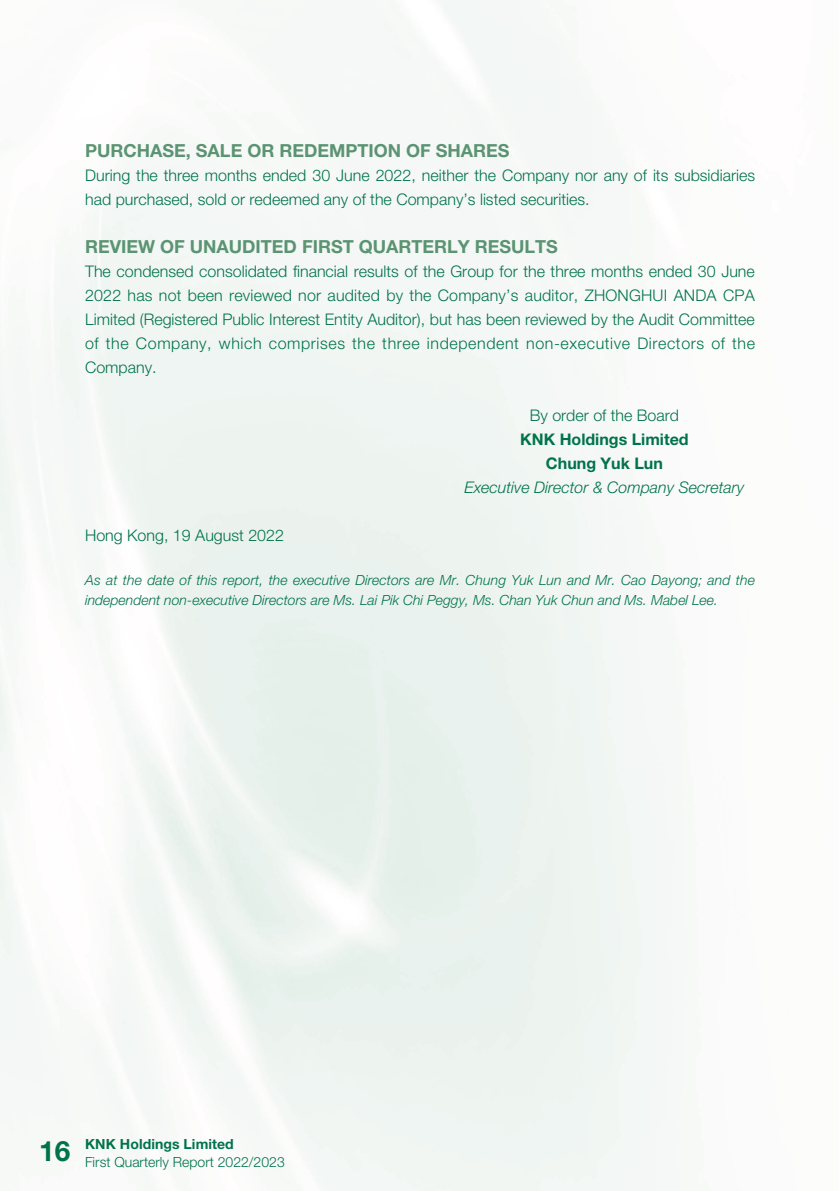
<style>
.page{position:relative;width:840px;height:1191px;background:#fff}
.page>*{position:absolute;margin:0;border:0;box-sizing:border-box;transform-origin:0 0}
.t1{font:700 18px "Helvetica Neue LT Std";color:#5a9472}
.t2{font:300 16px/24px "Helvetica Neue LT Std";color:#00734c}
.t3{font:italic 300 16px "Helvetica Neue LT Std";color:#00734c}
.t4{font:700 16px/24px "Helvetica Neue LT Std";color:#00734c;text-align:center}
.t5{font:italic 300 14px/20px "Helvetica Neue LT Std";color:#00734c}
.t6{font:300 14px/18px "Helvetica Neue LT Std";color:#00734c}
.s1{font-weight:700;font-size:28px}
.s2{font-weight:700}
</style>
<div class="page">
<p class="t1" style="left:85px;top:139px;width:426px">PURCHASE, SALE OR REDEMPTION OF SHARES</p>
<p class="t2" style="left:85px;top:163px;width:671px">During the three months ended 30 June 2022, neither the Company nor any of its subsidiaries had purchased, sold or redeemed any of the Company’s listed securities.</p>
<p class="t1" style="left:85px;top:235px;width:474px">REVIEW OF UNAUDITED FIRST QUARTERLY RESULTS</p>
<p class="t2" style="left:85px;top:259px;width:671px;text-align:justify">The condensed consolidated financial results of the Group for the three months ended 30 June 2022 has not been reviewed nor audited by the Company’s auditor, ZHONGHUI ANDA CPA Limited (Registered Public Interest Entity Auditor), but has been reviewed by the Audit Committee of the Company, which comprises the three independent non-executive Directors of the Company.</p>
<p class="t2" style="left:529px;top:403px;width:151px">By order of the Board</p>
<p class="t4" style="left:520px;top:427px;width:170px">KNK Holdings Limited<br>Chung Yuk Lun</p>
<p class="t3" style="left:464px;top:477px;width:281px">Executive Director &amp; Company Secretary</p>
<p class="t2" style="left:85px;top:523px;width:200px">Hong Kong, 19 August 2022</p>
<p class="t5" style="left:85px;top:570px;width:671px">As at the date of this report, the executive Directors are Mr. Chung Yuk Lun and Mr. Cao Dayong; and the independent non-executive Directors are Ms. Lai Pik Chi Peggy, Ms. Chan Yuk Chun and Ms. Mabel Lee.</p>
<p class="t6" style="left:85px;top:1134px;width:201px;text-indent:-46px"><span class="s1">16</span> <span class="s2">KNK Holdings Limited<br></span>First Quarterly Report 2022/2023</p>
</div>
